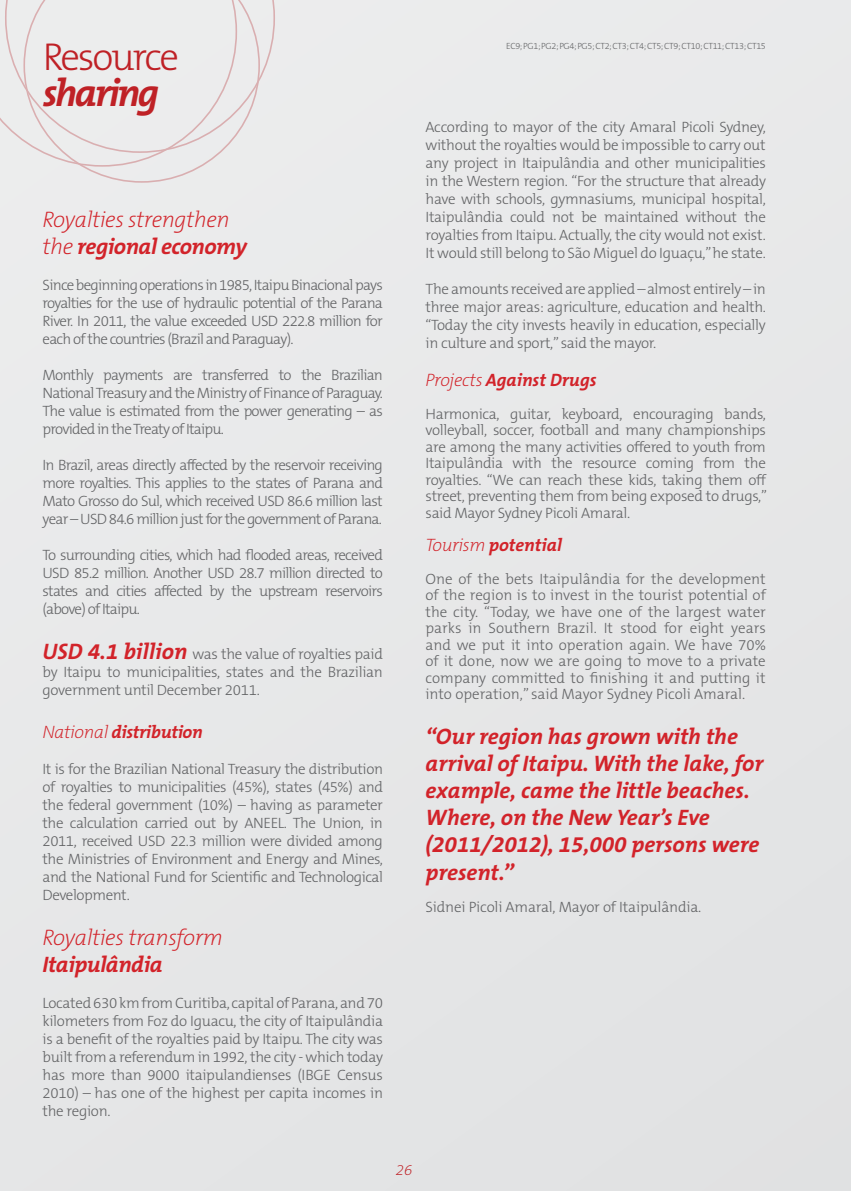
<style>
.page{position:relative;width:851px;height:1191px;background:#fff}
.page>*{position:absolute;margin:0;border:0;box-sizing:border-box;transform-origin:0 0}
.t1{font:300 39px "The Mix B3";letter-spacing:-.06em;color:#bf2126}
.t2{font:italic 700 39px "The Mix B7";letter-spacing:-.06em;color:#bf2126}
.t3{font:italic 700 22.5px/27px "The Mix B7";color:#d2232a}
.t4{font:italic 200 22.5px "The Mix B2";letter-spacing:-.02em;color:#d2232a}
.t5{font:italic 700 22.5px "The Mix B7";letter-spacing:-.02em;color:#d2232a}
.t6{font:italic 700 18px "The Mix B7";color:#d2232a}
.t7{font:italic 700 18px "The Mix B7";letter-spacing:-.02em;color:#d2232a}
.t8{font:300 15px/18px "The Mix B3";letter-spacing:-.02em;color:#636466;text-align:justify}
.t9{font:italic 200 15px "The Mix B2";color:#bf2126}
.t10{font:300 9px "The Mix B3";letter-spacing:-.04em;color:#636466}
.s1{font-family:"The Mix B2";font-weight:200}
.s2{font-family:"The Mix B7";font-weight:700;font-style:italic;font-size:22.5px;color:#d2232a}
</style>
<div class="page">
<div style="left:0;top:0;width:850px;height:1191px;background:#e7e8e8"></div>
<svg style="left:5px;top:0;width:270px;height:141px"></svg>
<svg style="left:23px;top:0;width:237px;height:183px"></svg>
<h1 class="t1" style="left:43px;top:36px;width:138px">Resource</h1>
<h1 class="t2" style="left:43px;top:72px;width:118px">sharing</h1>
<h2 class="t4" style="left:43px;top:207px;width:189px">Royalties strengthen</h2>
<h2 class="t5" style="left:43px;top:234px;width:206px"><span class="s1">the</span> regional economy</h2>
<p class="t8" style="left:43px;top:276px;width:342px">Since beginning operations in 1985, Itaipu Binacional pays royalties for the use of hydraulic potential of the Parana River. In 2011, the value exceeded USD 222.8 million for each of the countries (Brazil and Paraguay).</p>
<p class="t8" style="left:43px;top:366px;width:342px">Monthly payments are transferred to the Brazilian National Treasury and the Ministry of Finance of Paraguay.<br>The value is estimated from the power generating – as provided in the Treaty of Itaipu.</p>
<p class="t8" style="left:43px;top:456px;width:342px">In Brazil, areas directly affected by the reservoir receiving more royalties. This applies to the states of Parana and Mato Grosso do Sul, which received USD 86.6 million last year – USD 84.6 million just for the government of Parana.</p>
<p class="t8" style="left:43px;top:546px;width:342px">To surrounding cities, which had flooded areas, received USD 85.2 million. Another USD 28.7 million directed to states and cities affected by the upstream reservoirs (above) of Itaipu.</p>
<p class="t8" style="left:43px;top:645px;width:342px"><span class="s2">USD 4.1 billion</span> was the value of royalties paid by Itaipu to municipalities, states and the Brazilian government until December 2011.</p>
<p class="t7" style="left:43px;top:722px;width:162px"><span class="s1">National</span> distribution</p>
<p class="t8" style="left:43px;top:760px;width:342px">It is for the Brazilian National Treasury the distribution of royalties to municipalities (45%), states (45%) and the federal government (10%) – having as parameter the calculation carried out by ANEEL. The Union, in 2011, received USD 22.3 million were divided among the Ministries of Environment and Energy and Mines, and the National Fund for Scientific and Technological Development.</p>
<h2 class="t4" style="left:43px;top:925px;width:182px">Royalties transform</h2>
<h2 class="t5" style="left:43px;top:952px;width:122px">Itaipulândia</h2>
<p class="t8" style="left:43px;top:994px;width:342px">Located 630 km from Curitiba, capital of Parana, and 70 kilometers from Foz do Iguacu, the city of Itaipulândia is a benefit of the royalties paid by Itaipu. The city was built from a referendum in 1992, the city - which today has more than 9000 itaipulandienses (IBGE Census 2010) – has one of the highest per capita incomes in the region.</p>
<p class="t10" style="left:506px;top:41px;width:261px">EC9; PG1; PG2; PG4; PG5; CT2; CT3; CT4; CT5; CT9; CT10; CT11; CT13; CT15</p>
<p class="t8" style="left:425px;top:118px;width:342px">According to mayor of the city Amaral Picoli Sydney, without the royalties would be impossible to carry out any project in Itaipulândia and other municipalities in the Western region. “For the structure that already have with schools, gymnasiums, municipal hospital, Itaipulândia could not be maintained without the royalties from Itaipu. Actually, the city would not exist.<br>It would still belong to São Miguel do Iguaçu,” he state.</p>
<p class="t8" style="left:425px;top:280px;width:342px">The amounts received are applied – almost entirely – in three major areas: agriculture, education and health. “Today the city invests heavily in education, especially in culture and sport,” said the mayor.</p>
<p class="t6" style="left:425px;top:370px;width:172px"><span class="s1">Projects</span> Against Drugs</p>
<p class="t8" style="left:425px;top:406px;width:343px;line-height:16.5px">Harmonica, guitar, keyboard, encouraging bands, volleyball, soccer, football and many championships are among the many activities offered to youth from Itaipulândia with the resource coming from the royalties. “We can reach these kids, taking them off street, preventing them from being exposed to drugs,” said Mayor Sydney Picoli Amaral.</p>
<p class="t6" style="left:425px;top:535px;width:138px"><span class="s1">Tourism</span> potential</p>
<p class="t8" style="left:425px;top:571px;width:342px;line-height:16.5px">One of the bets Itaipulândia for the development of the region is to invest in the tourist potential of the city. “Today, we have one of the largest water parks in Southern Brazil. It stood for eight years and we put it into operation again. We have 70% of it done, now we are going to move to a private company committed to finishing it and putting it into operation,” said Mayor Sydney Picoli Amaral.</p>
<h2 class="t3" style="left:425px;top:724px;width:339px">“Our region has grown with the arrival of Itaipu. With the lake, for example, came the little beaches.<br>Where, on the New Year’s Eve (2011/2012), 15,000 persons were present.”</h2>
<p class="t8" style="left:425px;top:898px;width:277px">Sidnei Picoli Amaral, Mayor of Itaipulândia.</p>
<p class="t9" style="left:396px;top:1162px;width:18px">26</p>
</div>
